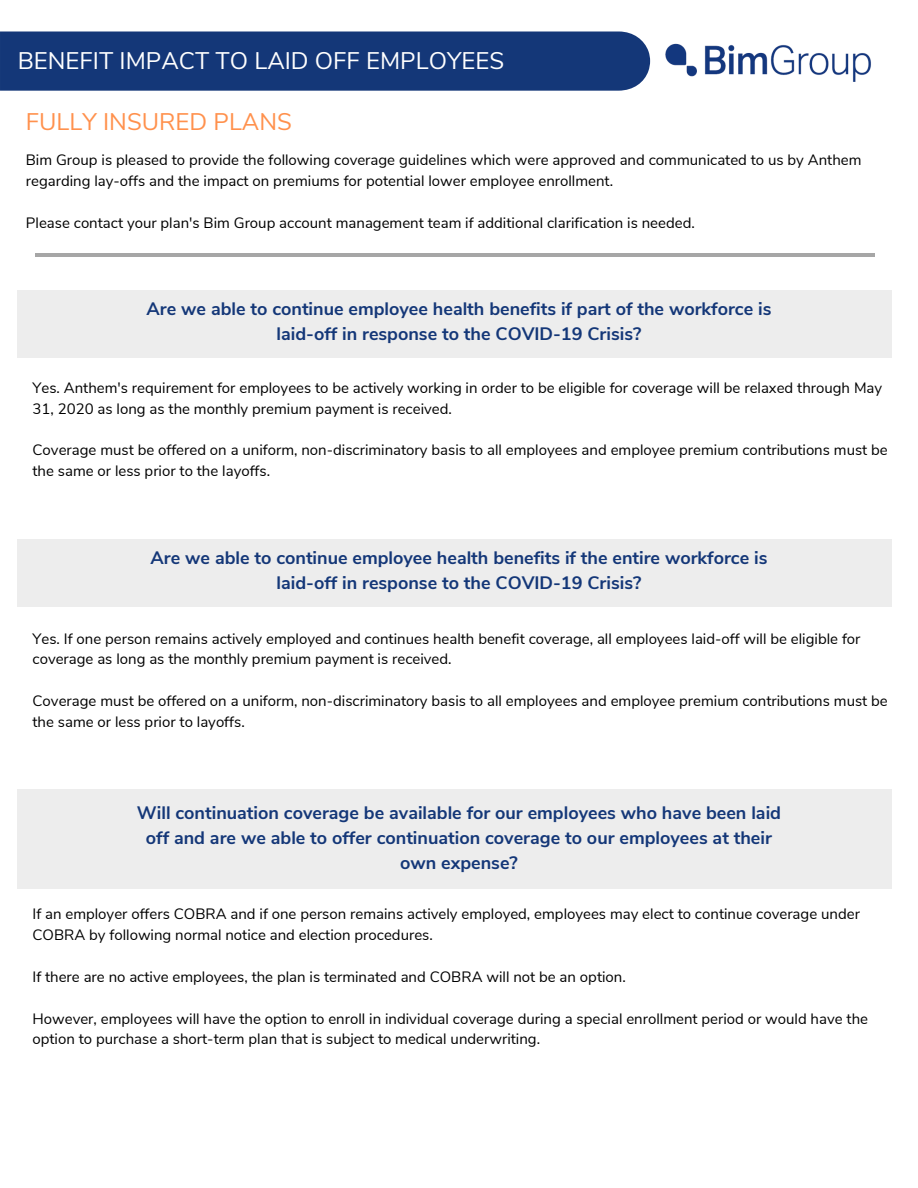
<style>
.page{position:relative;width:918px;height:1188px;background:#fff}
.page>*{position:absolute;margin:0;border:0;box-sizing:border-box;transform-origin:0 0}
.t1{font:24px "Nunito Sans";color:#fff}
.t2{font:24px "Nunito Sans";color:#ff914d}
.t3{font:700 18px/24.9px "Nunito Sans";color:#143778;text-align:center}
.t4{font:15px/20.9px "Nunito Sans";color:#000}
</style>
<div class="page">
<img style="left:650px;top:43px;width:221px;height:39px">
<div style="left:0;top:32px;width:650px;height:59px;background:#143778"></div>
<div style="left:18px;top:290px;width:874px;height:68px;background:#ededed"></div>
<hr style="left:35px;top:253px;width:840px;height:4px;background:#a6a6a6">
<div style="left:18px;top:539px;width:874px;height:67px;background:#ededed"></div>
<div style="left:18px;top:790px;width:874px;height:99px;background:#ededed"></div>
<h1 class="t1" style="left:18px;top:45px;width:488px">BENEFIT IMPACT TO LAID OFF EMPLOYEES</h1>
<h1 class="t2" style="left:26px;top:106px;width:268px">FULLY INSURED PLANS</h1>
<p class="t4" style="left:26px;top:150px;width:837px">Bim Group is pleased to provide the following coverage guidelines which were approved and communicated to us by Anthem regarding lay-offs and the impact on premiums for potential lower employee enrollment.</p>
<p class="t4" style="left:26px;top:213px;width:671px">Please contact your plan's Bim Group account management team if additional clarification is needed.</p>
<p class="t3" style="left:147px;top:297px;width:626px">Are we able to continue employee health benefits if part of the workforce is laid-off in response to the COVID-19 Crisis?</p>
<p class="t4" style="left:33px;top:377px;width:851px">Yes. Anthem's requirement for employees to be actively working in order to be eligible for coverage will be relaxed through May<br>31, 2020 as long as the monthly premium payment is received.</p>
<p class="t4" style="left:33px;top:440px;width:857px">Coverage must be offered on a uniform, non-discriminatory basis to all employees and employee premium contributions must be the same or less prior to the layoffs.</p>
<p class="t3" style="left:151px;top:545px;width:618px">Are we able to continue employee health benefits if the entire workforce is laid-off in response to the COVID-19 Crisis?</p>
<p class="t4" style="left:33px;top:628px;width:830px">Yes. If one person remains actively employed and continues health benefit coverage, all employees laid-off will be eligible for coverage as long as the monthly premium payment is received.</p>
<p class="t4" style="left:33px;top:691px;width:857px">Coverage must be offered on a uniform, non-discriminatory basis to all employees and employee premium contributions must be the same or less prior to layoffs.</p>
<p class="t3" style="left:137px;top:801px;width:646px">Will continuation coverage be available for our employees who have been laid off and are we able to offer continuation coverage to our employees at their own expense?</p>
<p class="t4" style="left:33px;top:904px;width:829px">If an employer offers COBRA and if one person remains actively employed, employees may elect to continue coverage under<br>COBRA by following normal notice and election procedures.</p>
<p class="t4" style="left:33px;top:966px;width:595px">If there are no active employees, the plan is terminated and COBRA will not be an option.</p>
<p class="t4" style="left:33px;top:1008px;width:837px">However, employees will have the option to enroll in individual coverage during a special enrollment period or would have the option to purchase a short-term plan that is subject to medical underwriting.</p>
</div>
